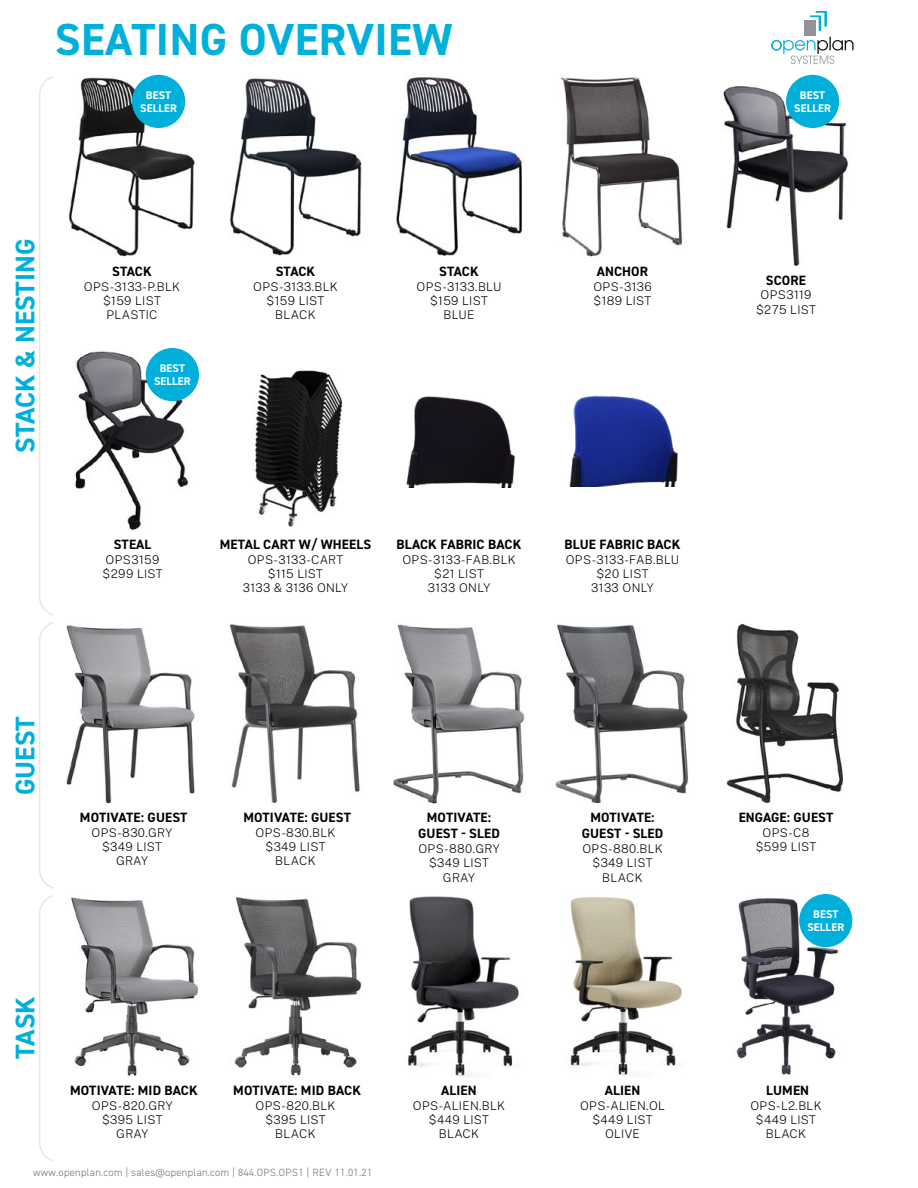
<style>
.page{position:relative;width:918px;height:1188px;background:#fff}
.page>*{position:absolute;margin:0;border:0;box-sizing:border-box;transform-origin:0 0}
.t1{font:700 45px "DIN2014";letter-spacing:.01em;color:#00b0db}
.t2{font:700 27px "DIN2014";color:#00b0db}
.t3{font:700 13.5px/16.2px "DIN2014";letter-spacing:.01em;color:#000;text-align:center}
.t4{font:200 12px/14.4px "Public Sans";letter-spacing:.03em;color:#000;text-align:center}
.t5{font:700 11.1px/13.4px "DIN2014";letter-spacing:.01em;color:#fff;text-align:center}
.t6{font:300 10.5px "DIN2014";letter-spacing:.03em;color:#6d6e71}
</style>
<div class="page">
<div style="left:804px;top:20px;width:11px;height:15px;background:#919396"></div>
<svg style="left:810px;top:11px;width:17px;height:20px"></svg>
<svg style="left:771px;top:37px;width:83px;height:27px"></svg>
<img style="left:396px;top:77px;width:126px;height:179px">
<img style="left:726px;top:624px;width:118px;height:179px">
<img style="left:560px;top:77px;width:122px;height:180px">
<img style="left:393px;top:624px;width:132px;height:180px">
<img style="left:229px;top:78px;width:133px;height:178px">
<img style="left:229px;top:624px;width:131px;height:179px">
<img style="left:555px;top:624px;width:134px;height:180px">
<img style="left:570px;top:896px;width:113px;height:180px">
<img style="left:71px;top:897px;width:128px;height:179px">
<img style="left:234px;top:897px;width:128px;height:179px">
<img style="left:408px;top:896px;width:111px;height:181px">
<img style="left:736px;top:894px;width:117px;height:181px">
<img style="left:69px;top:75px;width:126px;height:182px">
<img style="left:66px;top:625px;width:129px;height:179px">
<img style="left:255px;top:370px;width:88px;height:157px">
<img style="left:406px;top:396px;width:109px;height:91px">
<img style="left:569px;top:395px;width:109px;height:91px">
<div style="left:132px;top:75px;width:53px;height:53px;background:#00b0db;border-radius:50%"></div>
<img style="left:75px;top:348px;width:124px;height:182px">
<div style="left:146px;top:348px;width:53px;height:53px;background:#00b0db;border-radius:50%"></div>
<img style="left:723px;top:84px;width:126px;height:182px">
<div style="left:786px;top:75px;width:53px;height:53px;background:#00b0db;border-radius:50%"></div>
<div style="left:799px;top:894px;width:53px;height:53px;background:#00b0db;border-radius:50%"></div>
<h1 class="t1" style="left:55px;top:10px;width:399px">SEATING OVERVIEW</h1>
<p class="t5" style="left:140px;top:88px;width:38px">BEST<br>SELLER</p>
<h2 class="t2" style="left:7px;top:453px;width:215px;rotate:-90deg">STACK &amp; NESTING</h2>
<p class="t3" style="left:112px;top:263px;width:41px">STACK</p>
<p class="t4" style="left:84px;top:279px;width:98px">OPS-3133-P.BLK $159 LIST<br>PLASTIC</p>
<p class="t5" style="left:154px;top:361px;width:38px">BEST<br>SELLER</p>
<p class="t3" style="left:276px;top:263px;width:41px">STACK</p>
<p class="t4" style="left:253px;top:279px;width:86px">OPS-3133.BLK $159 LIST<br>BLACK</p>
<p class="t3" style="left:439px;top:263px;width:41px">STACK</p>
<p class="t4" style="left:417px;top:279px;width:86px">OPS-3133.BLU $159 LIST<br>BLUE</p>
<p class="t3" style="left:597px;top:263px;width:53px">ANCHOR</p>
<p class="t4" style="left:593px;top:279px;width:60px;text-align:left">OPS-3136 $189 LIST</p>
<p class="t3" style="left:114px;top:536px;width:39px">STEAL</p>
<p class="t4" style="left:103px;top:552px;width:62px;text-align:left">OPS3159 $299 LIST</p>
<p class="t3" style="left:220px;top:536px;width:153px">METAL CART W/ WHEELS</p>
<p class="t4" style="left:243px;top:552px;width:107px">OPS-3133-CART $115 LIST<br>3133 &amp; 3136 ONLY</p>
<p class="t3" style="left:397px;top:536px;width:126px">BLACK FABRIC BACK</p>
<p class="t4" style="left:402px;top:552px;width:115px">OPS-3133-FAB.BLK $21 LIST<br>3133 ONLY</p>
<p class="t3" style="left:565px;top:536px;width:117px">BLUE FABRIC BACK</p>
<p class="t4" style="left:566px;top:552px;width:115px">OPS-3133-FAB.BLU $20 LIST<br>3133 ONLY</p>
<h2 class="t2" style="left:7px;top:795px;width:80px;rotate:-90deg">GUEST</h2>
<p class="t3" style="left:80px;top:809px;width:109px">MOTIVATE: GUEST</p>
<p class="t4" style="left:92px;top:825px;width:82px">OPS-830.GRY $349 LIST<br>GRAY</p>
<p class="t3" style="left:243px;top:809px;width:109px">MOTIVATE: GUEST</p>
<p class="t4" style="left:256px;top:825px;width:81px">OPS-830.BLK $349 LIST<br>BLACK</p>
<p class="t3" style="left:418px;top:809px;width:83px">MOTIVATE:<br>GUEST - SLED</p>
<p class="t4" style="left:418px;top:841px;width:83px">OPS-880.GRY $349 LIST<br>GRAY</p>
<h2 class="t2" style="left:7px;top:1059px;width:64px;rotate:-90deg">TASK</h2>
<p class="t3" style="left:70px;top:1082px;width:129px">MOTIVATE: MID BACK</p>
<p class="t4" style="left:92px;top:1098px;width:82px">OPS-820.GRY $395 LIST<br>GRAY</p>
<p class="t3" style="left:233px;top:1082px;width:129px">MOTIVATE: MID BACK</p>
<p class="t4" style="left:256px;top:1098px;width:81px">OPS-820.BLK $395 LIST<br>BLACK</p>
<p class="t6" style="left:33px;top:1166px;width:340px">www.openplan.com | sales@openplan.com | 844.OPS.OPS1 | REV 11.01.21</p>
<p class="t3" style="left:441px;top:1082px;width:37px">ALIEN</p>
<p class="t4" style="left:413px;top:1098px;width:94px">OPS-ALIEN.BLK $449 LIST<br>BLACK</p>
<p class="t3" style="left:582px;top:809px;width:83px">MOTIVATE:<br>GUEST - SLED</p>
<p class="t4" style="left:582px;top:841px;width:82px">OPS-880.BLK $349 LIST<br>BLACK</p>
<p class="t3" style="left:605px;top:1082px;width:37px">ALIEN</p>
<p class="t4" style="left:580px;top:1098px;width:86px">OPS-ALIEN.OL $449 LIST<br>OLIVE</p>
<p class="t5" style="left:794px;top:88px;width:38px">BEST<br>SELLER</p>
<p class="t3" style="left:766px;top:272px;width:42px">SCORE</p>
<p class="t4" style="left:756px;top:287px;width:61px">OPS3119 $275 LIST</p>
<p class="t3" style="left:739px;top:809px;width:96px">ENGAGE: GUEST</p>
<p class="t4" style="left:756px;top:825px;width:62px">OPS-C8 $599 LIST</p>
<p class="t5" style="left:807px;top:907px;width:38px">BEST<br>SELLER</p>
<p class="t3" style="left:766px;top:1082px;width:44px">LUMEN</p>
<p class="t4" style="left:750px;top:1098px;width:73px">OPS-L2.BLK $449 LIST<br>BLACK</p>
</div>
